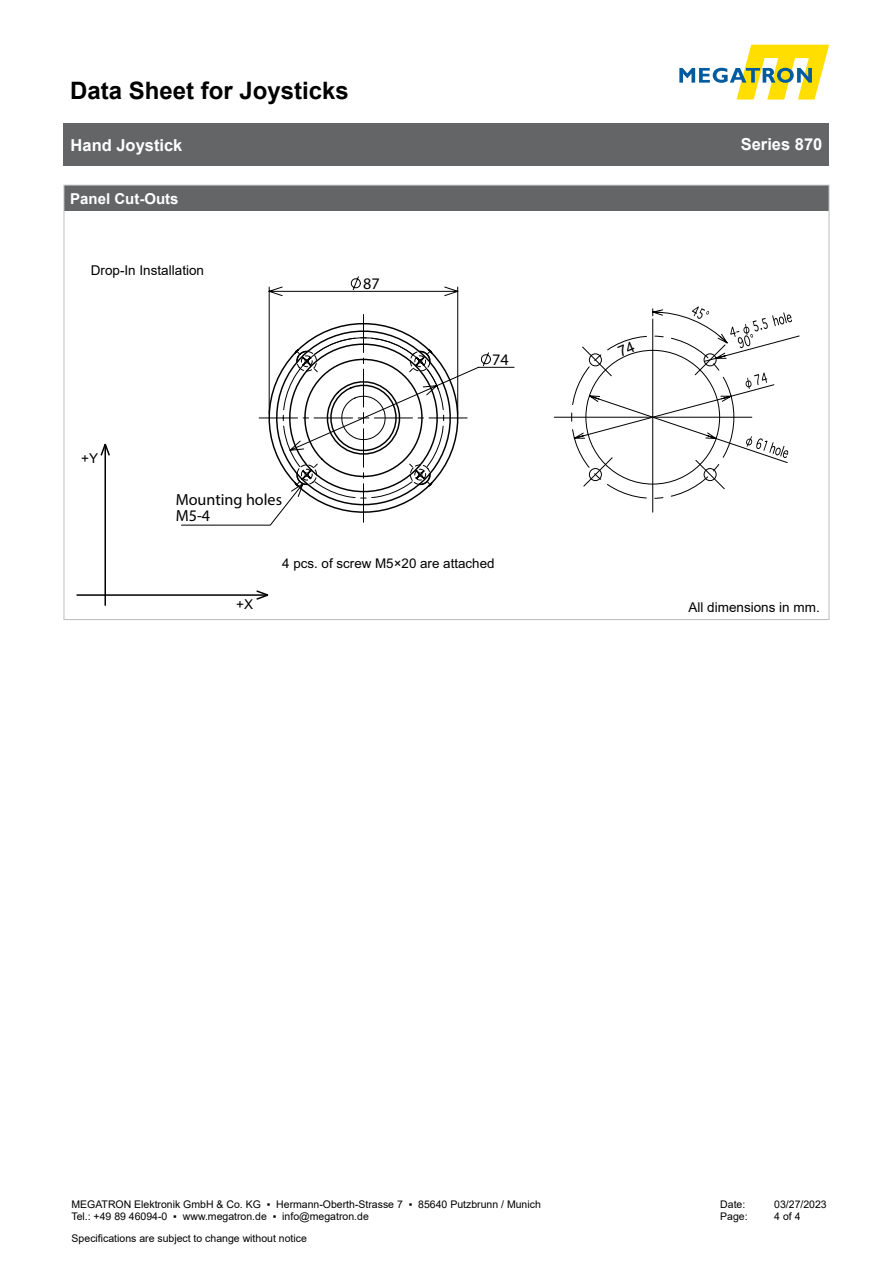
<style>
.page{position:relative;width:893px;height:1263px;background:#fff}
.page>*{position:absolute;margin:0;border:0;box-sizing:border-box;transform-origin:0 0}
.t1{font:700 24px "Arial";color:#000}
.t2{font:700 16.5px "Arial";color:#fff}
.t3{font:16.2px/16.2px "Gothic BBB Medium 83 pv RKSJ H";color:#000}
.t4{font:700 15px "Arial";color:#fff}
.t5{font:13.5px "Arial";color:#000}
.t6{font:13.35px "Arial";color:#000}
.t7{font:10.5px/12.6px "Arial";color:#000}
</style>
<div class="page">
<svg style="left:679px;top:45px;width:150px;height:55px"></svg>
<div style="left:64px;top:123px;width:765px;height:43px;background:#646567"></div>
<div style="left:64px;top:185px;width:765px;height:26px;background:#646567"></div>
<svg style="left:181px;top:276px;width:278px;height:250px"></svg>
<svg style="left:258px;top:314px;width:257px;height:209px"></svg>
<hr style="left:104px;top:444px;width:2px;height:162px;background:#000">
<svg style="left:100px;top:443px;width:10px;height:14px"></svg>
<hr style="left:77px;top:594px;width:191px;height:2px;background:#000">
<svg style="left:255px;top:590px;width:14px;height:10px"></svg>
<svg style="left:554px;top:306px;width:245px;height:207px"></svg>
<h1 class="t1" style="left:70px;top:73px;width:280px">Data Sheet for Joysticks</h1>
<h2 class="t2" style="left:71px;top:133px;width:113px">Hand Joystick</h2>
<h2 class="t2" style="left:741px;top:133px;width:83px">Series 870</h2>
<p class="t4" style="left:70px;top:188px;width:110px">Panel Cut-Outs</p>
<p class="t5" style="left:91px;top:261px;width:115px">Drop-In Installation</p>
<p class="t5" style="left:81px;top:449px;width:18px">+Y</p>
<p class="t3" style="left:176px;top:491px;width:108px">Mounting holes<br>M5-4</p>
<p class="t3" style="left:363px;top:275px;width:18px">87</p>
<p class="t3" style="left:492px;top:351px;width:18px">74</p>
<p class="t6" style="left:282px;top:555px;width:214px">4 pcs. of screw M5×20 are attached</p>
<p class="t5" style="left:236px;top:595px;width:18px">+X</p>
<p class="t5" style="left:688px;top:598px;width:133px">All dimensions in mm.</p>
<p class="t7" style="left:71px;top:1198px;width:471px">MEGATRON Elektronik GmbH &amp; Co. KG ▪ Hermann-Oberth-Strasse 7 ▪ 85640 Putzbrunn / Munich<br>Tel.: +49 89 46094-0 ▪ www.megatron.de ▪ info@megatron.de</p>
<p class="t7" style="left:720px;top:1198px;width:27px">Date:</p>
<p class="t7" style="left:774px;top:1198px;width:54px">03/27/2023</p>
<p class="t7" style="left:720px;top:1210px;width:29px">Page:</p>
<p class="t7" style="left:774px;top:1210px;width:28px">4 of 4</p>
<p class="t7" style="left:72px;top:1232px;width:237px">Specifications are subject to change without notice</p>
</div>
